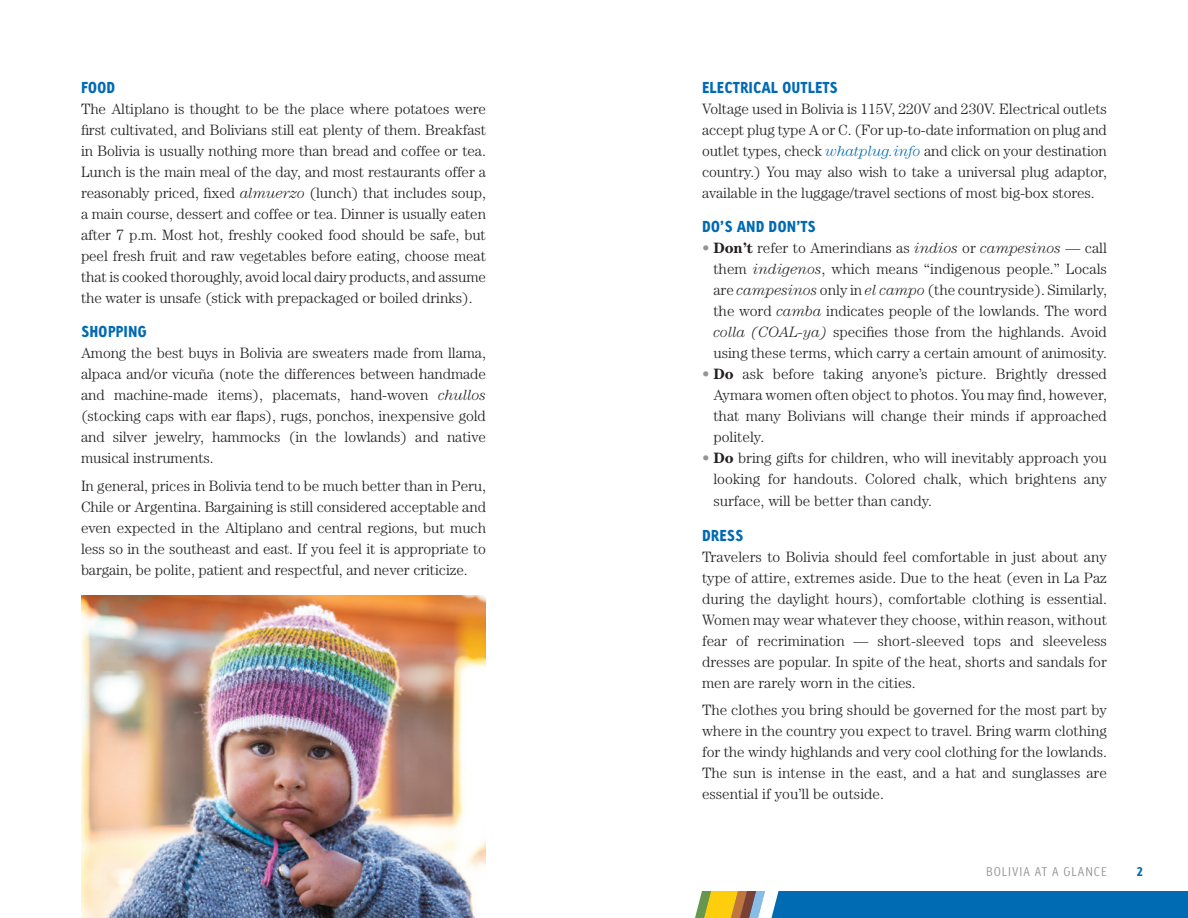
<style>
.page{position:relative;width:1188px;height:918px;background:#fff}
.page>*{position:absolute;margin:0;border:0;box-sizing:border-box;transform-origin:0 0}
.Bullet{font:300 15px/21px "Century";color:#231f20;text-align:justify}
.t1{font:15px "Linotype Tetria Black Tab";color:#006ab3}
.t2{font:12px "Linotype Tetria Light Tab";letter-spacing:.085em;color:#939598}
.t3{font:12px "Linotype Tetria Black Tab";color:#006ab3}
.s1{font-style:italic}
.s2{font-style:italic;color:#006ab3}
.s3{color:#939598}
.s4{font-weight:700}
</style>
<div class="page">
<div style="left:702px;top:891px;width:486px;height:27px;background:#006ab3"></div>
<svg style="left:695px;top:891px;width:84px;height:27px;background:#bfb16d"></svg>
<img style="left:81px;top:596px;width:405px;height:322px">
<p class="t1" style="left:81px;top:77px;width:36px">FOOD</p>
<p class="Bullet" style="left:81px;top:98px;width:407px">The Altiplano is thought to be the place where potatoes were first cultivated, and Bolivians still eat plenty of them. Breakfast in Bolivia is usually nothing more than bread and coffee or tea.<br>Lunch is the main meal of the day, and most restaurants offer a reasonably priced, fixed <span class="s1">almuerzo</span> (lunch) that includes soup, a main course, dessert and coffee or tea. Dinner is usually eaten after 7 p.m. Most hot, freshly cooked food should be safe, but peel fresh fruit and raw vegetables before eating, choose meat that is cooked thoroughly, avoid local dairy products, and assume the water is unsafe (stick with prepackaged or boiled drinks).</p>
<p class="t1" style="left:81px;top:322px;width:68px">SHOPPING</p>
<p class="Bullet" style="left:81px;top:343px;width:407px">Among the best buys in Bolivia are sweaters made from llama, alpaca and/or vicuña (note the differences between handmade and machine-made items), placemats, hand-woven <span class="s1">chullos </span>(stocking caps with ear flaps), rugs, ponchos, inexpensive gold and silver jewelry, hammocks (in the lowlands) and native musical instruments.</p>
<p class="Bullet" style="left:81px;top:475px;width:407px">In general, prices in Bolivia tend to be much better than in Peru, Chile or Argentina. Bargaining is still considered acceptable and even expected in the Altiplano and central regions, but much less so in the southeast and east. If you feel it is appropriate to bargain, be polite, patient and respectful, and never criticize.</p>
<p class="t1" style="left:702px;top:77px;width:137px">ELECTRICAL OUTLETS</p>
<p class="Bullet" style="left:702px;top:98px;width:407px">Voltage used in Bolivia is 115V, 220V and 230V. Electrical outlets accept plug type A or C. (For up-to-date information on plug and outlet types, check <span class="s2">whatplug.info</span> and click on your destination country.) You may also wish to take a universal plug adaptor, available in the luggage/travel sections of most big-box stores.</p>
<p class="t1" style="left:702px;top:217px;width:115px">DO’S AND DON’TS</p>
<p class="Bullet" style="left:713px;top:238px;width:395px;text-indent:-11px"><span class="s3">•</span> <span class="s4">Don’t</span> refer to Amerindians as <span class="s1">indios</span> or <span class="s1">campesinos</span> — call them <span class="s1">indigenos</span>, which means “indigenous people.” Locals are <span class="s1">campesinos</span> only in <span class="s1">el campo</span> (the countryside). Similarly, the word <span class="s1">camba</span> indicates people of the lowlands. The word <span class="s1">colla (COAL-ya)</span> specifies those from the highlands. Avoid using these terms, which carry a certain amount of animosity.</p>
<p class="Bullet" style="left:713px;top:364px;width:395px;text-indent:-11px"><span class="s3">•</span> <span class="s4">Do</span> ask before taking anyone’s picture. Brightly dressed Aymara women often object to photos. You may find, however, that many Bolivians will change their minds if approached politely.</p>
<p class="Bullet" style="left:713px;top:447px;width:395px;text-indent:-11px"><span class="s3">•</span> <span class="s4">Do</span> bring gifts for children, who will inevitably approach you looking for handouts. Colored chalk, which brightens any surface, will be better than candy.</p>
<p class="t1" style="left:702px;top:525px;width:43px">DRESS</p>
<p class="Bullet" style="left:702px;top:546px;width:407px">Travelers to Bolivia should feel comfortable in just about any type of attire, extremes aside. Due to the heat (even in La Paz during the daylight hours), comfortable clothing is essential.<br>Women may wear whatever they choose, within reason, without fear of recrimination — short-sleeved tops and sleeveless dresses are popular. In spite of the heat, shorts and sandals for men are rarely worn in the cities.</p>
<p class="Bullet" style="left:702px;top:699px;width:407px">The clothes you bring should be governed for the most part by where in the country you expect to travel. Bring warm clothing for the windy highlands and very cool clothing for the lowlands.<br>The sun is intense in the east, and a hat and sunglasses are essential if you’ll be outside.</p>
<p class="t2" style="left:986px;top:864px;width:122px">BOLIVIA AT A GLANCE</p>
<p class="t3" style="left:1137px;top:864px;width:8px">2</p>
</div>
